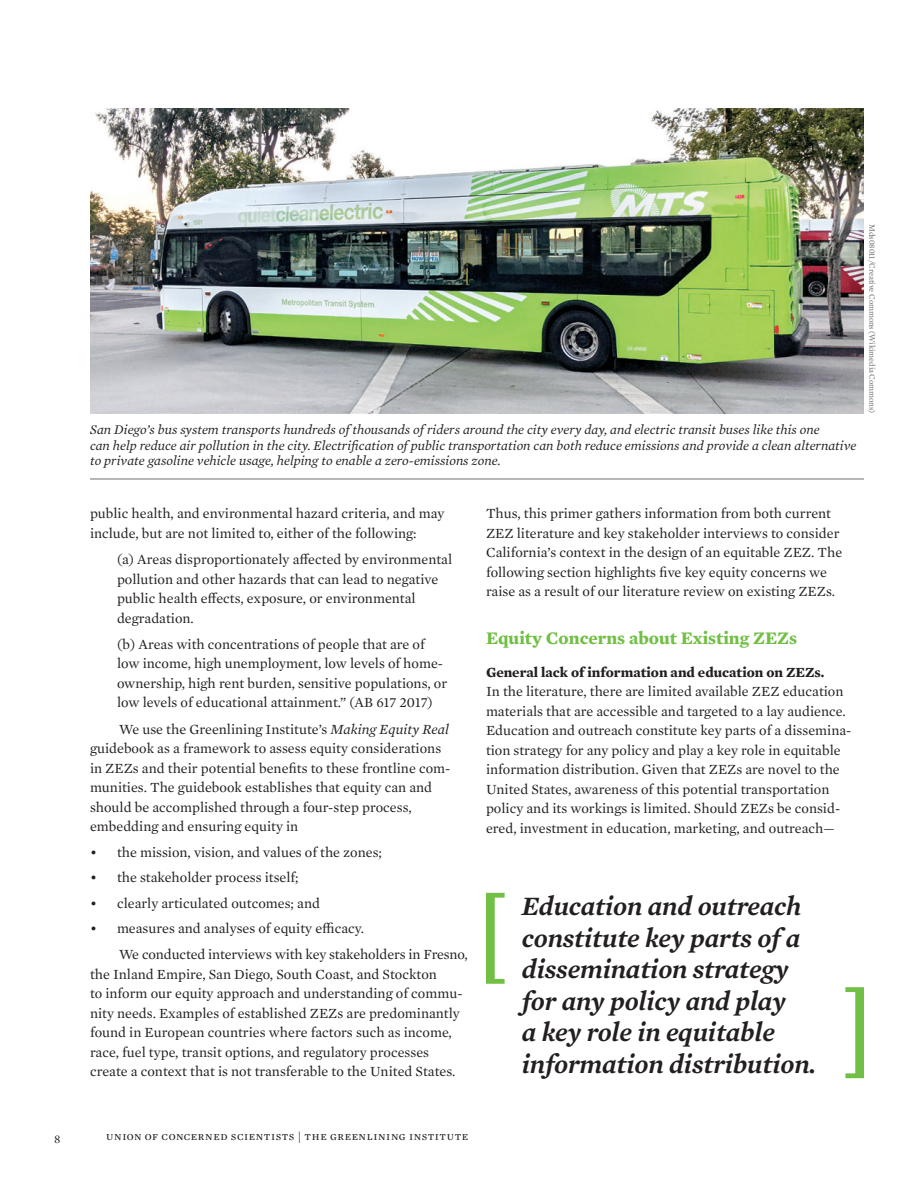
<style>
.page{position:relative;width:918px;height:1188px;background:#fff}
.page>*{position:absolute;margin:0;border:0;box-sizing:border-box;transform-origin:0 0}
.Pull_quote_text{font:italic 600 27px/31.5px "Mercury Text G1";letter-spacing:-.01em;color:#231f20}
.First-level_subhead{font:700 18px "Mercury Text G1";color:#71bf44}
.Body_text_1st___last{font:14.25px/19.5px "Mercury Text G1";color:#231f20}
.Bullet_list{font:14.25px "Mercury Text G1";color:#231f20}
.Photo_caption_text_w{font:italic 13.5px/15.8px "Mercury Text G1";color:#231f20}
.t1{font:12px "Mercury Text G1";letter-spacing:.05em;color:#231f20}
.Photo_credits{font:8.25px "Mercury Text G1";letter-spacing:-.01em;color:#6c6d70}
.s1{font-style:italic}
.s2{font-weight:700}
</style>
<div class="page">
<hr style="left:90px;top:479px;width:774px;height:1px;background:#6c6d70">
<svg style="left:486px;top:892px;width:19px;height:92px"></svg>
<svg style="left:845px;top:987px;width:19px;height:92px"></svg>
<img style="left:90px;top:108px;width:774px;height:305px">
<p class="Photo_caption_text_w" style="left:90px;top:421px;width:768px">San Diego’s bus system transports hundreds of thousands of riders around the city every day, and electric transit buses like this one<br>can help reduce air pollution in the city. Electrification of public transportation can both reduce emissions and provide a clean alternative to private gasoline vehicle usage, helping to enable a zero-emissions zone.</p>
<p class="Photo_credits" style="left:878px;top:224px;width:190px;rotate:90deg">Mds08011/Creative Commons (Wikimedia Commons)</p>
<p class="Body_text_1st___last" style="left:90px;top:503px;width:356px">public health, and environmental hazard criteria, and may include, but are not limited to, either of the following:</p>
<p class="Body_text_1st___last" style="left:117px;top:549px;width:337px">(a) Areas disproportionately affected by environmental pollution and other hazards that can lead to negative public health effects, exposure, or environmental degradation.</p>
<p class="Body_text_1st___last" style="left:117px;top:634px;width:332px">(b) Areas with concentrations of people that are of low income, high unemployment, low levels of home&shy;ownership, high rent burden, sensitive populations, or low levels of educational attainment.” (AB 617 2017)</p>
<p class="Body_text_1st___last" style="left:90px;top:718px;width:362px;text-indent:29px">We use the Greenlining Institute’s <span class="s1">Making Equity Real </span>guidebook as a framework to assess equity considerations in ZEZs and their potential benefits to these frontline com&shy;munities. The guidebook establishes that equity can and should be accomplished through a four-step process, embedding and ensuring equity in</p>
<p class="Bullet_list" style="left:90px;top:842px;width:294px">• the mission, vision, and values of the zones;</p>
<p class="Bullet_list" style="left:90px;top:867px;width:210px">• the stakeholder process itself;</p>
<p class="Bullet_list" style="left:90px;top:893px;width:232px">• clearly articulated outcomes; and</p>
<p class="Bullet_list" style="left:90px;top:918px;width:276px">• measures and analyses of equity efficacy.</p>
<p class="Body_text_1st___last" style="left:90px;top:944px;width:379px;text-indent:29px">We conducted interviews with key stakeholders in Fresno, the Inland Empire, San Diego, South Coast, and Stockton<br>to inform our equity approach and understanding of commu&shy;nity needs. Examples of established ZEZs are predominantly found in European countries where factors such as income, race, fuel type, transit options, and regulatory processes create a context that is not transferable to the United States.</p>
<p class="Body_text_1st___last" style="left:486px;top:503px;width:358px">Thus, this primer gathers information from both current ZEZ literature and key stakeholder interviews to consider California’s context in the design of an equitable ZEZ. The following section highlights five key equity concerns we raise as a result of our literature review on existing ZEZs.</p>
<p class="First-level_subhead" style="left:486px;top:624px;width:313px">Equity Concerns about Existing ZEZs</p>
<p class="Body_text_1st___last" style="left:486px;top:661px;width:367px"><span class="s2">General lack of information and education on ZEZs.<br></span>In the literature, there are limited available ZEZ education materials that are accessible and targeted to a lay audience.<br>Education and outreach constitute key parts of a dissemina&shy;tion strategy for any policy and play a key role in equitable information distribution. Given that ZEZs are novel to the United States, awareness of this potential transportation policy and its workings is limited. Should ZEZs be consid&shy;ered, investment in education, marketing, and outreach—</p>
<p class="Pull_quote_text" style="left:522px;top:889px;width:296px">Education and outreach constitute key parts of a dissemination strategy for any policy and play<br>a key role in equitable information distribution.</p>
<p class="t1" style="left:54px;top:1130px;width:8px">8</p>
<p class="t1" style="left:106px;top:1127px;width:364px">union of concerned scientists | the greenlining institute</p>
</div>
